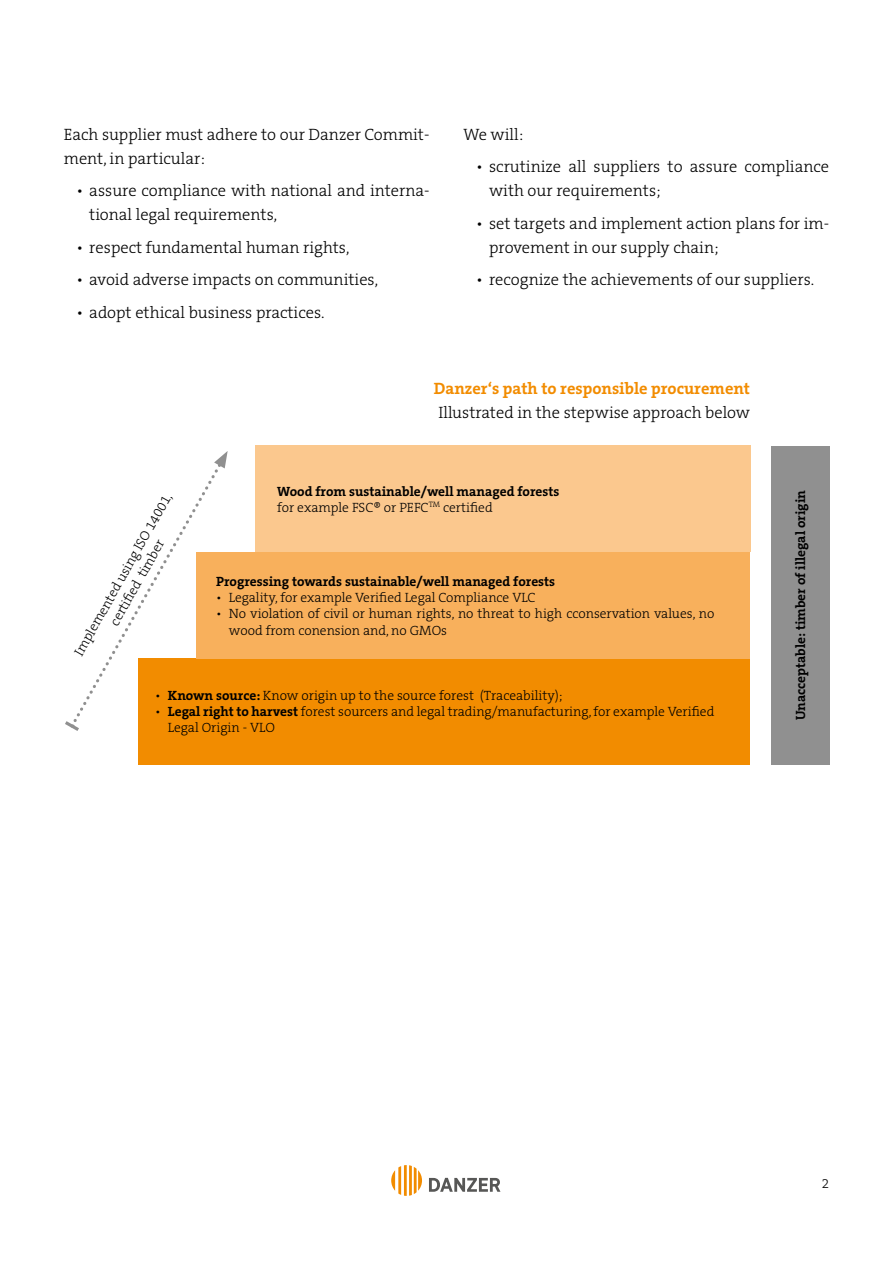
<style>
.page{position:relative;width:893px;height:1263px;background:#fff}
.page>*{position:absolute;margin:0;border:0;box-sizing:border-box;transform-origin:0 0}
.t1{font:300 16.5px/24px "The Serif B W3";color:#000}
.t2{font:700 16.5px "The Serif B W7";color:#f28c00}
.t3{font:300 13.5px/16.2px "The Serif B W3";color:#000}
.t4{font:700 13.5px "The Serif B W7";color:#000}
.s1{font-family:"The Serif B W7";font-weight:700}
</style>
<div class="page">
<svg style="left:391px;top:1166px;width:10px;height:29px"></svg>
<hr style="left:404px;top:1165px;width:3px;height:31px;background:#f28c00">
<svg style="left:409px;top:1165px;width:13px;height:31px"></svg>
<svg style="left:429px;top:1178px;width:71px;height:14px"></svg>
<div style="left:771px;top:446px;width:58px;height:319px;background:#909090"></div>
<div style="left:138px;top:658px;width:612px;height:107px;background:#f28c00"></div>
<div style="left:196px;top:552px;width:554px;height:106px;background:#f8b05c"></div>
<div style="left:255px;top:446px;width:495px;height:106px;background:#fbc88e"></div>
<svg style="left:65px;top:451px;width:163px;height:280px"></svg>
<p class="t1" style="left:64px;top:122px;width:367px">Each supplier must adhere to our Danzer Commit&shy;ment, in particular:</p>
<p class="t1" style="left:89px;top:179px;width:342px;text-indent:-13px">• assure compliance with national and interna&shy;tional legal requirements,</p>
<p class="t1" style="left:77px;top:235px;width:275px">• respect fundamental human rights,</p>
<p class="t1" style="left:77px;top:268px;width:303px">• avoid adverse impacts on communities,</p>
<p class="t1" style="left:77px;top:300px;width:250px">• adopt ethical business practices.</p>
<p class="t1" style="left:463px;top:122px;width:61px">We will:</p>
<p class="t1" style="left:489px;top:155px;width:342px;text-indent:-13px">• scrutinize all suppliers to assure compliance with our requirements;</p>
<p class="t1" style="left:489px;top:211px;width:342px;text-indent:-13px">• set targets and implement action plans for im&shy;provement in our supply chain;</p>
<p class="t1" style="left:476px;top:268px;width:340px">• recognize the achievements of our suppliers.</p>
<p class="t3" style="left:72px;top:651px;width:186px;text-align:center;rotate:-61deg">Implemented using ISO 14001, certifi ed timber</p>
<p class="t2" style="left:434px;top:378px;width:318px">Danzer‘s path to responsible procurement</p>
<p class="t1" style="left:438px;top:401px;width:313px">Illustrated in the stepwise approach below</p>
<p class="t4" style="left:277px;top:482px;width:284px">Wood from sustainable/well managed forests</p>
<p class="t3" style="left:277px;top:499px;width:217px">for example FSC® or PEFC<sup>TM</sup> certified</p>
<p class="t4" style="left:216px;top:572px;width:341px">Progressing towards sustainable/well managed forests</p>
<p class="t3" style="left:216px;top:589px;width:321px">• Legality, for example Verified Legal Compliance VLC</p>
<p class="t3" style="left:229px;top:606px;width:487px;text-indent:-13px">• No violation of civil or human rights, no threat to high cconservation values, no wood from conension and, no GMOs</p>
<p class="t3" style="left:155px;top:687px;width:409px">• <span class="s1">Known source:</span> Know origin up to the source forest (Traceability);</p>
<p class="t3" style="left:168px;top:703px;width:548px;text-indent:-13px">• <span class="s1">Legal right to harvest</span> forest sourcers and legal trading/manufacturing, for example Verified<br>Legal Origin - VLO</p>
<p class="t4" style="left:792px;top:720px;width:232px;rotate:-90deg">Unacceptable: timber of illegal origin</p>
<p class="t3" style="left:822px;top:1175px;width:9px">2</p>
</div>
